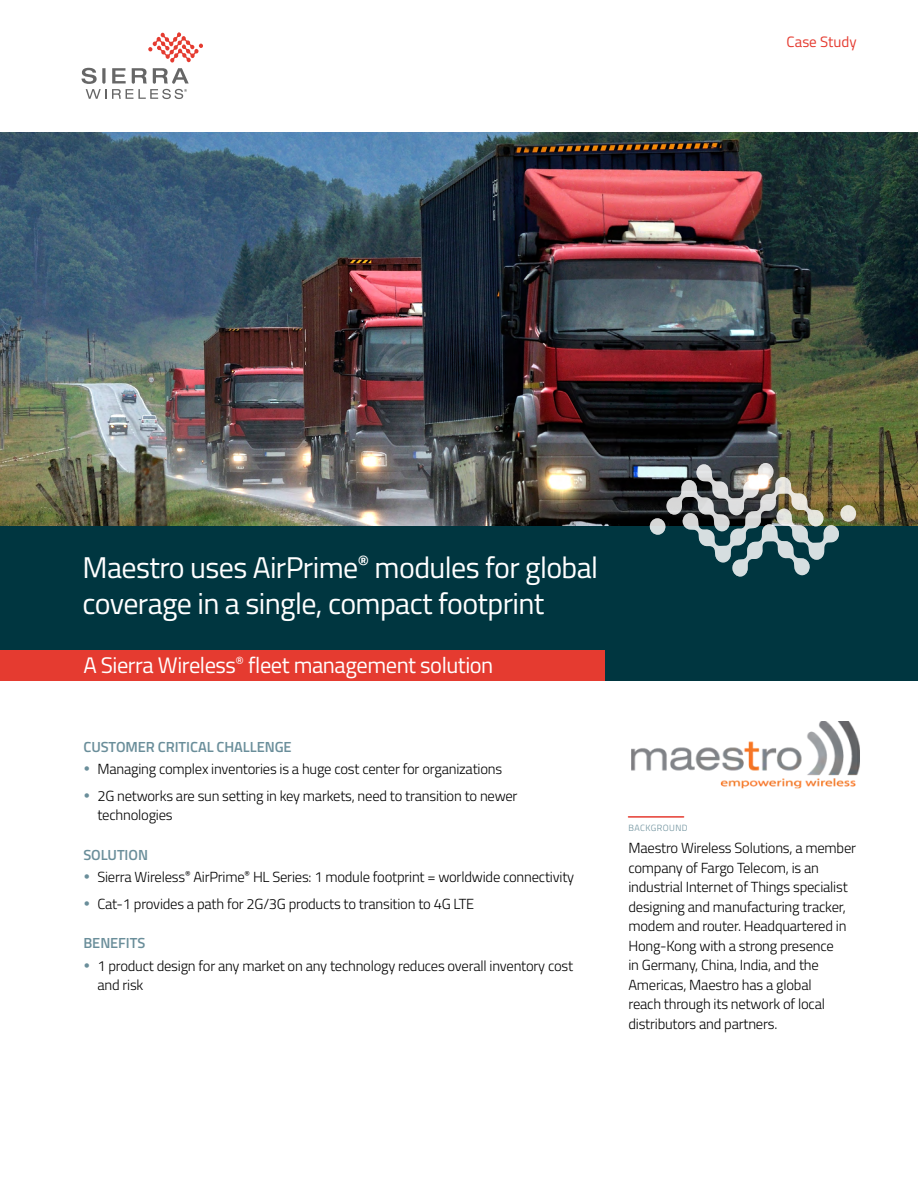
<style>
.page{position:relative;width:918px;height:1188px;background:#fff}
.page>*{position:absolute;margin:0;border:0;box-sizing:border-box;transform-origin:0 0}
.t1{font:30px/36px "Titillium Web";letter-spacing:-.02em;color:#fff}
.t2{font:22.5px "Titillium Web";letter-spacing:-.02em;color:#fff}
.t3{font:15px "Titillium Web";color:#e53b30}
.t4{font:300 14.7px/19.5px "Titillium Web";letter-spacing:-.015em;color:#000}
.t5{font:600 14.7px "Titillium Web";letter-spacing:-.005em;color:#6a8e9a}
.t6{font:300 9px "Titillium Web";letter-spacing:.05em;color:#6a8e9a}
.s1{color:#6a8e9a}
</style>
<div class="page">
<img style="left:0;top:133px;width:918px;height:394px">
<div style="left:0;top:527px;width:918px;height:154px;background:#003640"></div>
<div style="left:0;top:651px;width:605px;height:30px;background:#e53b30"></div>
<hr style="left:628px;top:816px;width:56px;height:2px;background:#e53b30">
<img style="left:631px;top:722px;width:229px;height:67px">
<img style="left:649px;top:463px;width:207px;height:114px">
<svg style="left:82px;top:68px;width:24px;height:31px"></svg>
<svg style="left:112px;top:32px;width:91px;height:67px"></svg>
<p class="t3" style="left:787px;top:31px;width:71px">Case Study</p>
<h1 class="t1" style="left:83px;top:548px;width:517px">Maestro uses AirPrime<sup>®</sup> modules for global coverage in a single, compact footprint</h1>
<h2 class="t2" style="left:83px;top:649px;width:411px">A Sierra Wireless<sup>®</sup> fleet management solution</h2>
<p class="t5" style="left:83px;top:736px;width:210px">CUSTOMER CRITICAL CHALLENGE</p>
<p class="t4" style="left:83px;top:759px;width:420px"><span class="s1">•</span> Managing complex inventories is a huge cost center for organizations</p>
<p class="t4" style="left:97px;top:785px;width:422px;text-indent:-14px"><span class="s1">•</span> 2G networks are sun setting in key markets, need to transition to newer technologies</p>
<p class="t5" style="left:83px;top:844px;width:66px">SOLUTION</p>
<p class="t4" style="left:83px;top:867px;width:492px"><span class="s1">•</span> Sierra Wireless<sup>®</sup> AirPrime<sup>®</sup> HL Series: 1 module footprint = worldwide connectivity</p>
<p class="t4" style="left:83px;top:893px;width:393px"><span class="s1">•</span> Cat-1 provides a path for 2G/3G products to transition to 4G LTE</p>
<p class="t5" style="left:83px;top:932px;width:63px">BENEFITS</p>
<p class="t4" style="left:97px;top:955px;width:477px;text-indent:-14px"><span class="s1">•</span> 1 product design for any market on any technology reduces overall inventory cost and risk</p>
<p class="t6" style="left:629px;top:821px;width:61px">BACKGROUND</p>
<p class="t4" style="left:628px;top:838px;width:229px">Maestro Wireless Solutions, a member company of Fargo Telecom, is an industrial Internet of Things specialist designing and manufacturing tracker, modem and router. Headquartered in Hong-Kong with a strong presence<br>in Germany, China, India, and the Americas, Maestro has a global<br>reach through its network of local distributors and partners.</p>
</div>
